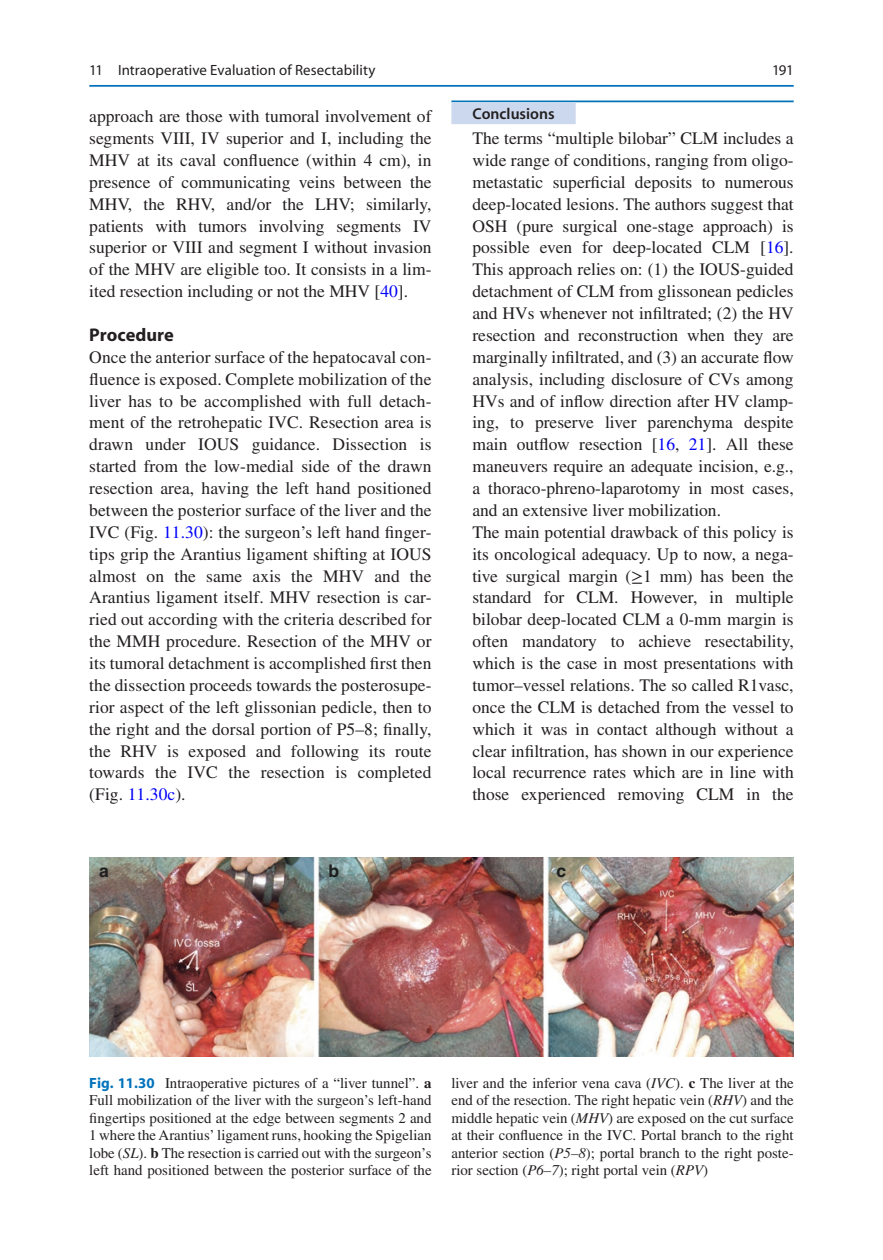
<style>
.page{position:relative;width:883px;height:1260px;background:#fff}
.page>*{position:absolute;margin:0;border:0;box-sizing:border-box;transform-origin:0 0}
.t1{font:700 18.38px "Lwffsc Myriad";color:#231f20}
.t2{font:17.5px/21.9px "Pbpkng Times";color:#231f20;text-align:justify}
.t3{font:700 17.5px "Plbyvy Helvetica";color:#1d1e1f}
.t4{font:600 15.75px "Ggthfr Myriad";color:#231f20}
.t5{font:14.88px/17.5px "Pbpkng Times";color:#231f20;text-align:justify}
.t6{font:14.88px "Kghfcr Myriad";letter-spacing:.005em;color:#231f20}
.t7{font:14.88px "Jvbnbv Myriad";color:#231f20}
.s1{color:#0000fa}
.s2{font-family:"Wlyrtc STIX General"}
.s3{font-family:"Lwffsc Myriad";font-weight:700;color:#0073bc}
.s4{font-family:"Xqscwh Times";font-weight:700}
.s5{font-family:"Ybkgns Times";font-style:italic}
</style>
<div class="page">
<hr style="left:451px;top:101px;width:343px;height:1px;background:#0073bc">
<div style="left:451px;top:102px;width:125px;height:22px;background:#ccd8ed"></div>
<img style="left:89px;top:858px;width:705px;height:198px">
<hr style="left:89px;top:85px;width:705px;height:2px;background:#0073bc">
<p class="t6" style="left:89px;top:63px;width:288px">11 Intraoperative Evaluation of Resectability</p>
<p class="t2" style="left:89px;top:105px;width:344px">approach are those with tumoral involvement of segments VIII, IV superior and I, including the MHV at its caval confluence (within 4 cm), in presence of communicating veins between the MHV, the RHV, and/or the LHV; similarly, patients with tumors involving segments IV superior or VIII and segment I without invasion of the MHV are eligible too. It consists in a lim&shy;ited resection including or not the MHV [<span class="s1">40</span>].</p>
<p class="t1" style="left:89px;top:325px;width:86px">Procedure</p>
<p class="t2" style="left:89px;top:346px;width:344px">Once the anterior surface of the hepatocaval con&shy;fluence is exposed. Complete mobilization of the liver has to be accomplished with full detach&shy;ment of the retrohepatic IVC. Resection area is drawn under IOUS guidance. Dissection is started from the low-medial side of the drawn resection area, having the left hand positioned between the posterior surface of the liver and the IVC (Fig. <span class="s1">11.30</span>): the surgeon’s left hand finger&shy;tips grip the Arantius ligament shifting at IOUS almost on the same axis the MHV and the Arantius ligament itself. MHV resection is car&shy;ried out according with the criteria described for the MMH procedure. Resection of the MHV or its tumoral detachment is accomplished first then the dissection proceeds towards the posterosupe&shy;rior aspect of the left glissonian pedicle, then to the right and the dorsal portion of P5–8; finally, the RHV is exposed and following its route towards the IVC the resection is completed (Fig. <span class="s1">11.30c</span>).</p>
<p class="t7" style="left:772px;top:63px;width:23px">191</p>
<p class="t4" style="left:472px;top:106px;width:84px">Conclusions</p>
<p class="t2" style="left:472px;top:127px;width:323px;text-align:left">The terms “multiple bilobar” CLM includes a wide range of conditions, ranging from oligo&shy;metastatic superficial deposits to numerous deep-located lesions. The authors suggest that OSH (pure surgical one-stage approach) is possible even for deep-located CLM [<span class="s1">16</span>].<br>This approach relies on: (1) the IOUS-guided detachment of CLM from glissonean pedicles and HVs whenever not infiltrated; (2) the HV resection and reconstruction when they are marginally infiltrated, and (3) an accurate flow analysis, including disclosure of CVs among HVs and of inflow direction after HV clamp&shy;ing, to preserve liver parenchyma despite main outflow resection [<span class="s1">16</span>, <span class="s1">21</span>]. All these maneuvers require an adequate incision, e.g., a thoraco-phreno-laparotomy in most cases, and an extensive liver mobilization.<br>The main potential drawback of this policy is its oncological adequacy. Up to now, a nega&shy;tive surgical margin (<span class="s2">≥</span>1 mm) has been the standard for CLM. However, in multiple bilobar deep-located CLM a 0-mm margin is often mandatory to achieve resectability, which is the case in most presentations with tumor–vessel relations. The so called R1vasc, once the CLM is detached from the vessel to which it was in contact although without a clear infiltration, has shown in our experience local recurrence rates which are in line with those experienced removing CLM in the</p>
<p class="t3" style="left:99px;top:860px;width:11px">a</p>
<p class="t3" style="left:328px;top:860px;width:12px">b</p>
<p class="t3" style="left:556px;top:860px;width:11px">c</p>
<p class="t5" style="left:89px;top:1074px;width:344px"><span class="s3">Fig. 11.30</span> Intraoperative pictures of a “liver tunnel”. <span class="s4">a </span>Full mobilization of the liver with the surgeon’s left-hand fingertips positioned at the edge between segments 2 and 1 where the Arantius’ ligament runs, hooking the Spigelian lobe (<span class="s5">SL</span>). <span class="s4">b</span> The resection is carried out with the surgeon’s left hand positioned between the posterior surface of the</p>
<p class="t5" style="left:451px;top:1074px;width:344px">liver and the inferior vena cava (<span class="s5">IVC</span>). <span class="s4">c</span> The liver at the end of the resection. The right hepatic vein (<span class="s5">RHV</span>) and the middle hepatic vein (<span class="s5">MHV</span>) are exposed on the cut surface at their confluence in the IVC. Portal branch to the right anterior section (<span class="s5">P5–8</span>); portal branch to the right poste&shy;rior section (<span class="s5">P6–7</span>); right portal vein (<span class="s5">RPV</span>)</p>
</div>
